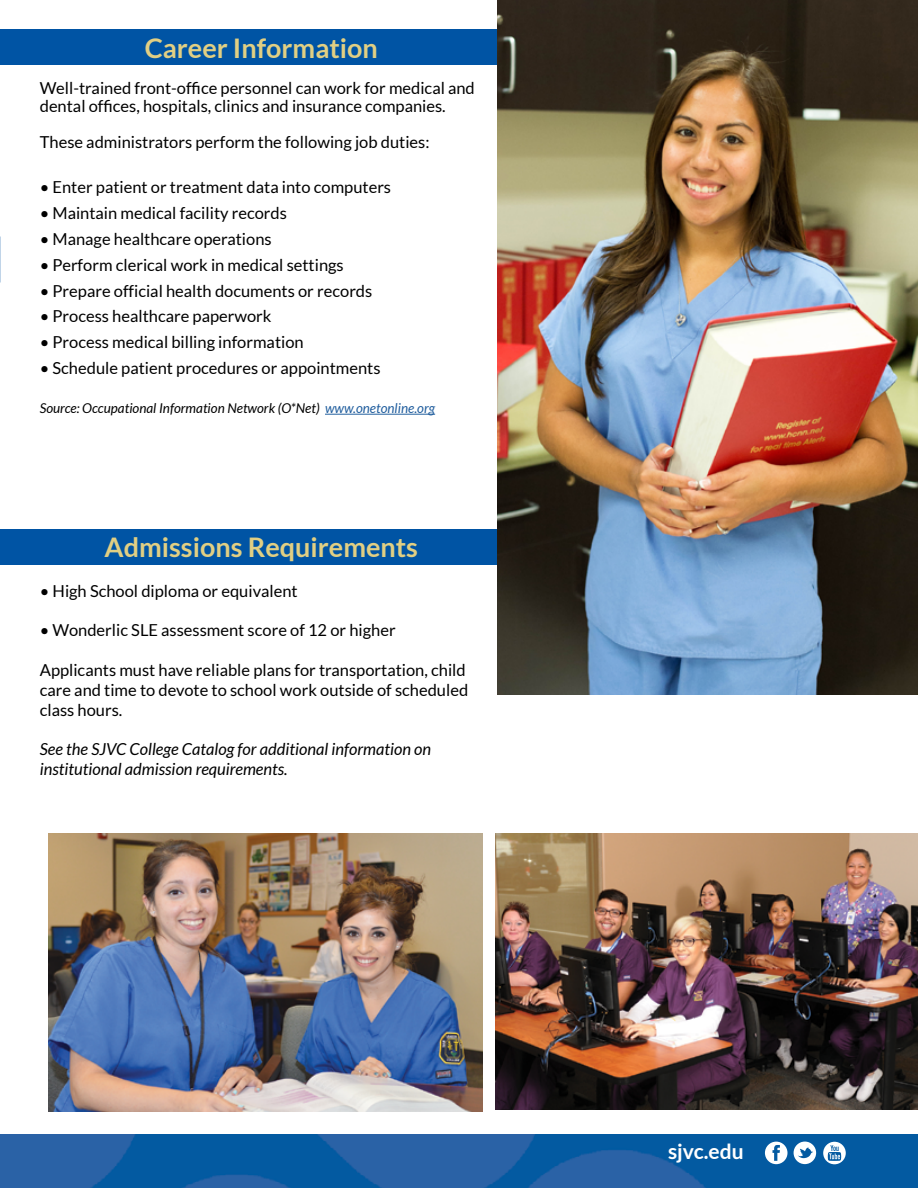
<style>
.page{position:relative;width:918px;height:1188px;background:#fff}
.page>*{position:absolute;margin:0;border:0;box-sizing:border-box;transform-origin:0 0}
.t1{font:700 27px "Lato";color:#e1cf83}
.t2{font:700 21px "Lato";color:#fff}
.t3{font:16.5px/19.8px "Lato";color:#000}
.t4{font:italic 16.5px "Lato";color:#000}
.t5{font:italic 13.5px "Lato";color:#000}
.s1{color:#215e9e}
</style>
<div class="page">
<div style="left:0;top:29px;width:778px;height:36px;background:#0054a4"></div>
<img style="left:0;top:0;width:1px;height:282px">
<div style="left:0;top:529px;width:510px;height:36px;background:#0054a4"></div>
<img style="left:0;top:1134px;width:918px;height:54px">
<hr style="left:325px;top:414px;width:110px;height:1px;background:#215e9e">
<img style="left:497px;top:0;width:421px;height:694px">
<img style="left:496px;top:833px;width:422px;height:276px">
<img style="left:49px;top:833px;width:434px;height:279px">
<svg style="left:794px;top:1142px;width:22px;height:22px"></svg>
<svg style="left:765px;top:1142px;width:23px;height:22px"></svg>
<svg style="left:823px;top:1142px;width:23px;height:22px"></svg>
<img style="left:0;top:252px;width:1px;height:277px">
<p class="t1" style="left:145px;top:32px;width:235px">Career Information</p>
<p class="t3" style="left:40px;top:79px;width:437px;line-height:18px">Well-trained front-office personnel can work for medical and dental offices, hospitals, clinics and insurance companies.</p>
<p class="t3" style="left:40px;top:132px;width:391px">These administrators perform the following job duties:</p>
<p class="t3" style="left:40px;top:177px;width:353px">• Enter patient or treatment data into computers</p>
<p class="t3" style="left:40px;top:203px;width:249px">• Maintain medical facility records</p>
<p class="t3" style="left:40px;top:229px;width:233px">• Manage healthcare operations</p>
<p class="t3" style="left:40px;top:255px;width:306px">• Perform clerical work in medical settings</p>
<p class="t3" style="left:40px;top:281px;width:334px">• Prepare official health documents or records</p>
<p class="t3" style="left:40px;top:306px;width:233px">• Process healthcare paperwork</p>
<p class="t3" style="left:40px;top:332px;width:265px">• Process medical billing information</p>
<p class="t3" style="left:40px;top:358px;width:342px">• Schedule patient procedures or appointments</p>
<p class="t5" style="left:40px;top:401px;width:397px">Source: Occupational Information Network (O*Net) <span class="s1">www.onetonline.org</span></p>
<p class="t1" style="left:105px;top:532px;width:315px">Admissions Requirements</p>
<p class="t3" style="left:40px;top:581px;width:259px">• High School diploma or equivalent</p>
<p class="t3" style="left:40px;top:620px;width:357px">• Wonderlic SLE assessment score of 12 or higher</p>
<p class="t3" style="left:40px;top:660px;width:430px">Applicants must have reliable plans for transportation, child care and time to devote to school work outside of scheduled class hours.</p>
<p class="t4" style="left:40px;top:740px;width:393px">See the SJVC College Catalog for additional information on</p>
<p class="t4" style="left:40px;top:760px;width:250px">institutional admission requirements.</p>
<p class="t2" style="left:668px;top:1140px;width:77px">sjvc.edu</p>
</div>
